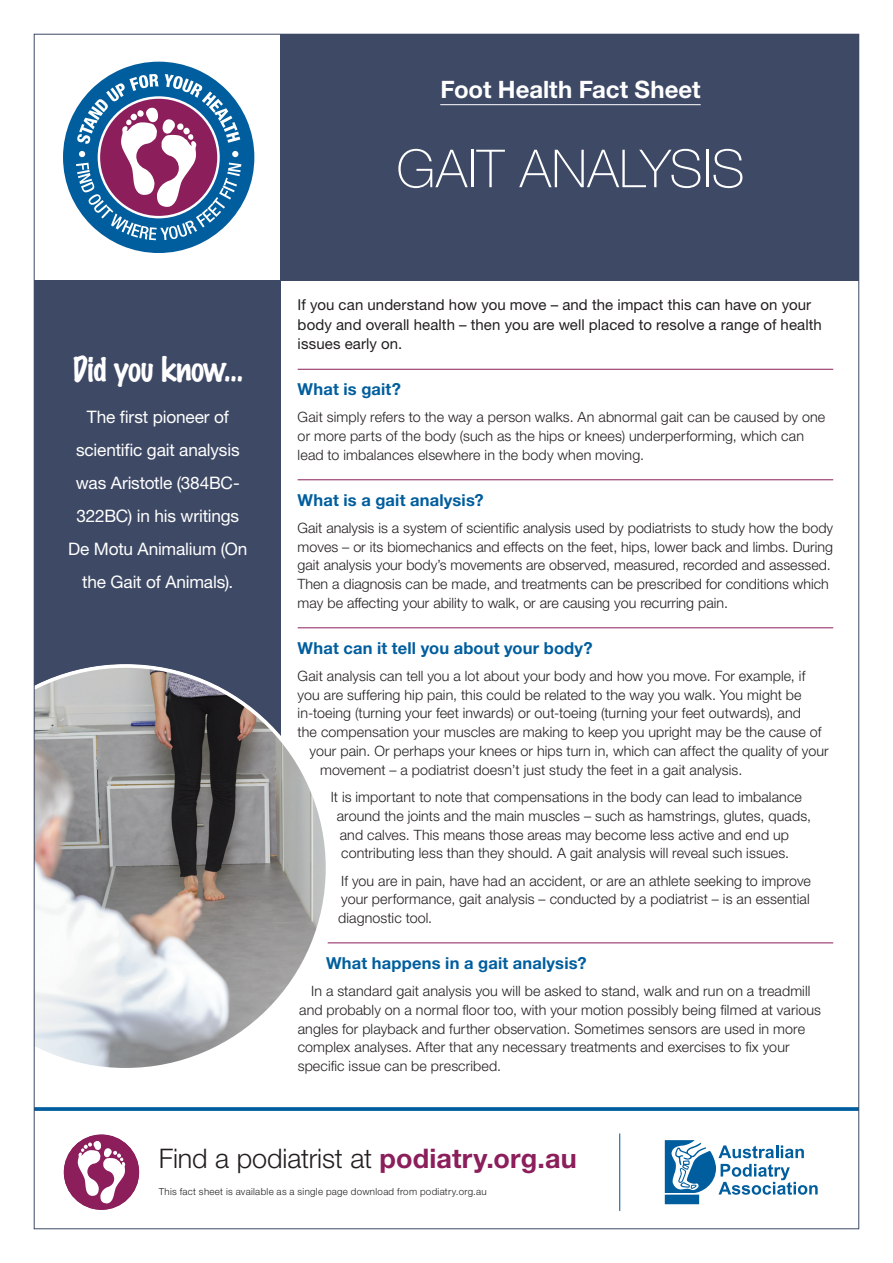
<style>
.page{position:relative;width:893px;height:1263px;background:#fff}
.page>*{position:absolute;margin:0;border:0;box-sizing:border-box;transform-origin:0 0}
.t1{font:100 52.5px "Helvetica Neue LT Std";letter-spacing:.01em;color:#fff}
.t2{font:100 31.5px "Marker Felt";letter-spacing:-.015em;color:#fff}
.t3{font:300 27px "Helvetica Neue LT Std";letter-spacing:-.005em;color:#231f20}
.t4{font:700 24px "Helvetica Neue LT Std";color:#fff}
.t5{font:17.25px/33px "Helvetica Neue LT Std";letter-spacing:-.01em;color:#fff;text-align:center}
.t6{font:700 16.5px "Helvetica Neue LT Std";letter-spacing:.01em;color:#005e9e}
.t7{font:15px/19.5px "Helvetica Neue LT Std";letter-spacing:.005em;color:#231f20}
.t8{font:300 14.25px/18.8px "Helvetica Neue LT Std";letter-spacing:.005em;color:#231f20}
.t9{font:300 9.75px "Helvetica Neue LT Std";letter-spacing:.03em;color:#231f20}
.s1{font-weight:700;color:#8b1e5b}
</style>
<div class="page">
<svg style="left:36px;top:1107px;width:821px;height:4px;background:#0f67a3"></svg>
<svg style="left:665px;top:1140px;width:153px;height:64px"></svg>
<hr style="left:619px;top:1133px;width:1px;height:78px;background:#005e9e">
<div style="left:64px;top:1134px;width:75px;height:76px;background:#8b1e5b;border-radius:50%"></div>
<svg style="left:78px;top:1141px;width:47px;height:63px"></svg>
<svg style="left:63px;top:61px;width:192px;height:192px"></svg>
<div style="left:34px;top:281px;width:247px;height:650px;background:#3e4965"></div>
<svg style="left:36px;top:664px;width:294px;height:404px"></svg>
<div style="left:281px;top:34px;width:578px;height:247px;background:#3e4965"></div>
<hr style="left:440px;top:104px;width:261px;height:1px;background:#fff">
<hr style="left:298px;top:369px;width:535px;height:1px;background:#8b1e5b">
<hr style="left:298px;top:479px;width:535px;height:1px;background:#8b1e5b">
<hr style="left:298px;top:627px;width:535px;height:1px;background:#8b1e5b">
<hr style="left:328px;top:942px;width:505px;height:1px;background:#8b1e5b">
<h3 class="t4" style="left:440px;top:75px;width:262px">Foot Health Fact Sheet</h3>
<h2 class="t2" style="left:73px;top:345px;width:172px">Did you know…</h2>
<p class="t5" style="left:68px;top:400px;width:181px">The first pioneer of scientific gait analysis was Aristotle (384BC-<br>322BC) in his writings<br>De Motu Animalium (On the Gait of Animals).</p>
<h1 class="t1" style="left:396px;top:139px;width:350px">GAIT ANALYSIS</h1>
<p class="t7" style="left:298px;top:295px;width:526px">If you can understand how you move – and the impact this can have on your body and overall health – then you are well placed to resolve a range of health issues early on.</p>
<p class="t6" style="left:298px;top:379px;width:105px">What is gait?</p>
<p class="t8" style="left:298px;top:408px;width:529px">Gait simply refers to the way a person walks. An abnormal gait can be caused by one or more parts of the body (such as the hips or knees) underperforming, which can lead to imbalances elsewhere in the body when moving.</p>
<p class="t6" style="left:298px;top:490px;width:188px">What is a gait analysis?</p>
<p class="t8" style="left:298px;top:518px;width:537px">Gait analysis is a system of scientific analysis used by podiatrists to study how the body moves – or its biomechanics and effects on the feet, hips, lower back and limbs. During gait analysis your body’s movements are observed, measured, recorded and assessed.<br>Then a diagnosis can be made, and treatments can be prescribed for conditions which may be affecting your ability to walk, or are causing you recurring pain.</p>
<p class="t6" style="left:298px;top:638px;width:297px">What can it tell you about your body?</p>
<p class="t8" style="left:298px;top:666px;width:509px">Gait analysis can tell you a lot about your body and how you move. For example, if</p>
<p class="t8" style="left:298px;top:685px;width:505px">you are suffering hip pain, this could be related to the way you walk. You might be</p>
<p class="t8" style="left:298px;top:704px;width:505px">in-toeing (turning your feet inwards) or out-toeing (turning your feet outwards), and</p>
<p class="t8" style="left:298px;top:722px;width:525px">the compensation your muscles are making to keep you upright may be the cause of</p>
<p class="t8" style="left:310px;top:741px;width:521px">your pain. Or perhaps your knees or hips turn in, which can affect the quality of your</p>
<p class="t8" style="left:320px;top:760px;width:424px">movement – a podiatrist doesn’t just study the feet in a gait analysis.</p>
<p class="t8" style="left:331px;top:787px;width:473px">It is important to note that compensations in the body can lead to imbalance</p>
<p class="t8" style="left:337px;top:806px;width:476px">around the joints and the main muscles – such as hamstrings, glutes, quads,</p>
<p class="t8" style="left:340px;top:825px;width:451px">and calves. This means those areas may become less active and end up</p>
<p class="t8" style="left:341px;top:843px;width:449px">contributing less than they should. A gait analysis will reveal such issues.</p>
<p class="t8" style="left:338px;top:871px;width:474px;text-align:justify">If you are in pain, have had an accident, or are an athlete seeking to improve your performance, gait analysis – conducted by a podiatrist – is an essential diagnostic tool.</p>
<p class="t6" style="left:326px;top:953px;width:262px">What happens in a gait analysis?</p>
<p class="t8" style="left:298px;top:981px;width:525px;text-indent:13px">In a standard gait analysis you will be asked to stand, walk and run on a treadmill and probably on a normal floor too, with your motion possibly being filmed at various angles for playback and further observation. Sometimes sensors are used in more complex analyses. After that any necessary treatments and exercises to fix your specific issue can be prescribed.</p>
<h3 class="t3" style="left:159px;top:1142px;width:419px">Find a podiatrist at <span class="s1">podiatry.org.au</span></h3>
<p class="t9" style="left:159px;top:1186px;width:329px">This fact sheet is available as a single page download from podiatry.org.au</p>
</div>
